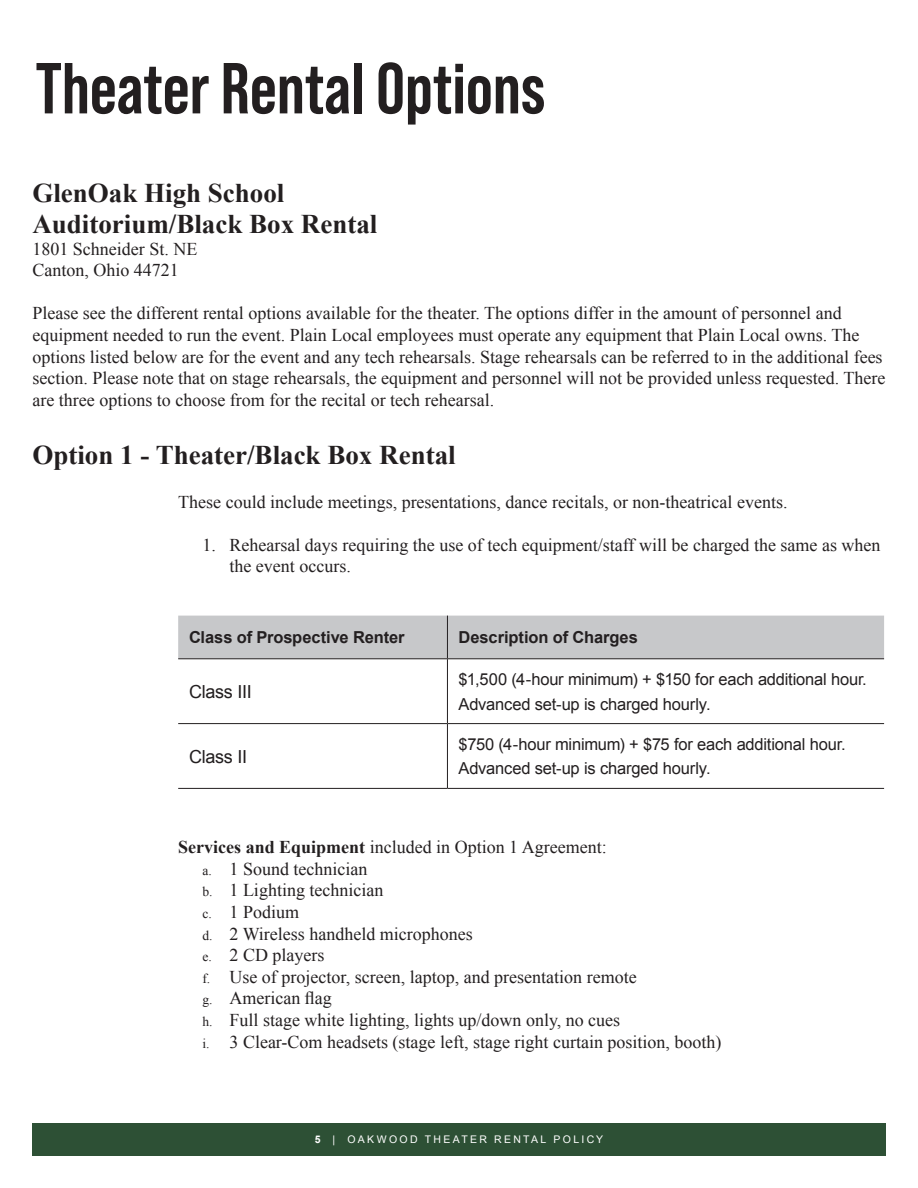
<style>
.page{position:relative;width:918px;height:1188px;background:#fff}
.page>*{position:absolute;margin:0;border:0;box-sizing:border-box;transform-origin:0 0}
.t1{font:700 72px "Bebas Neue Pro";color:#231f20}
.t2{font:700 27px "Times New Roman";color:#231f20}
.t3{font:18px/21.6px "Times New Roman";color:#231f20}
.t4{font:18px "Arial";letter-spacing:-.02em;color:#231f20}
.t5{font:16.5px "Arial";letter-spacing:-.015em;color:#231f20}
.t6{font:700 16.5px "Arial";letter-spacing:-.005em;color:#231f20}
.t7{font:10.5px "Arial";letter-spacing:.22em;color:#fff}
.s1{font-weight:700}
.s2{font-size:13.5px}
</style>
<div class="page">
<div style="left:32px;top:1123px;width:854px;height:33px;background:#2d5035"></div>
<div style="left:178px;top:616px;width:706px;height:42px;background:#c7c8ca"></div>
<hr style="left:447px;top:659px;width:1px;height:64px;background:#231f20">
<hr style="left:178px;top:723px;width:269px;height:1px;background:#231f20">
<hr style="left:447px;top:723px;width:437px;height:1px;background:#231f20">
<hr style="left:447px;top:724px;width:1px;height:64px;background:#231f20">
<hr style="left:178px;top:658px;width:269px;height:1px;background:#231f20">
<hr style="left:447px;top:658px;width:437px;height:1px;background:#231f20">
<hr style="left:178px;top:788px;width:269px;height:1px;background:#231f20">
<hr style="left:447px;top:788px;width:437px;height:1px;background:#231f20">
<hr style="left:447px;top:616px;width:1px;height:42px;background:#231f20">
<p class="t1" style="left:36px;top:47px;width:511px">Theater Rental Options</p>
<p class="t2" style="left:32px;top:174px;width:254px">GlenOak High School</p>
<p class="t2" style="left:32px;top:205px;width:347px">Auditorium/Black Box Rental</p>
<p class="t3" style="left:32px;top:237px;width:166px">1801 Schneider St. NE</p>
<p class="t3" style="left:32px;top:259px;width:148px">Canton, Ohio 44721</p>
<p class="t3" style="left:32px;top:302px;width:855px">Please see the different rental options available for the theater. The options differ in the amount of personnel and equipment needed to run the event. Plain Local employees must operate any equipment that Plain Local owns. The options listed below are for the event and any tech rehearsals. Stage rehearsals can be referred to in the additional fees section. Please note that on stage rehearsals, the equipment and personnel will not be provided unless requested. There are three options to choose from for the recital or tech rehearsal.</p>
<p class="t2" style="left:32px;top:437px;width:425px">Option 1 - Theater/Black Box Rental</p>
<p class="t3" style="left:178px;top:490px;width:611px">These could include meetings, presentations, dance recitals, or non-theatrical events.</p>
<p class="t3" style="left:230px;top:534px;width:653px;text-indent:-27px">1. Rehearsal days requiring the use of tech equipment/staff will be charged the same as when the event occurs.</p>
<p class="t6" style="left:189px;top:626px;width:217px">Class of Prospective Renter</p>
<p class="t6" style="left:459px;top:626px;width:181px">Description of Charges</p>
<p class="t4" style="left:189px;top:680px;width:64px">Class III</p>
<p class="t5" style="left:459px;top:668px;width:410px">$1,500 (4-hour minimum) + $150 for each additional hour.</p>
<p class="t5" style="left:459px;top:693px;width:253px">Advanced set-up is charged hourly.</p>
<p class="t4" style="left:189px;top:744px;width:60px">Class II</p>
<p class="t5" style="left:459px;top:733px;width:388px">$750 (4-hour minimum) + $75 for each additional hour.</p>
<p class="t5" style="left:459px;top:758px;width:253px">Advanced set-up is charged hourly.</p>
<p class="t3" style="left:178px;top:836px;width:430px"><span class="s1">Services and Equipment</span> included in Option 1 Agreement:</p>
<p class="t3" style="left:202px;top:858px;width:166px"><span class="s2">a.</span> 1 Sound technician</p>
<p class="t3" style="left:202px;top:879px;width:182px"><span class="s2">b.</span> 1 Lighting technician</p>
<p class="t3" style="left:202px;top:901px;width:98px"><span class="s2">c.</span> 1 Podium</p>
<p class="t3" style="left:202px;top:922px;width:272px"><span class="s2">d.</span> 2 Wireless handheld microphones</p>
<p class="t3" style="left:202px;top:944px;width:123px"><span class="s2">e.</span> 2 CD players</p>
<p class="t3" style="left:202px;top:966px;width:436px"><span class="s2">f.</span> Use of projector, screen, laptop, and presentation remote</p>
<p class="t3" style="left:202px;top:987px;width:131px"><span class="s2">g.</span> American flag</p>
<p class="t3" style="left:202px;top:1009px;width:419px"><span class="s2">h.</span> Full stage white lighting, lights up/down only, no cues</p>
<p class="t3" style="left:202px;top:1031px;width:521px"><span class="s2">i.</span> 3 Clear-Com headsets (stage left, stage right curtain position, booth)</p>
<p class="t7" style="left:315px;top:1133px;width:290px"><span class="s1">5</span> | OAKWOOD THEATER RENTAL POLICY</p>
</div>
